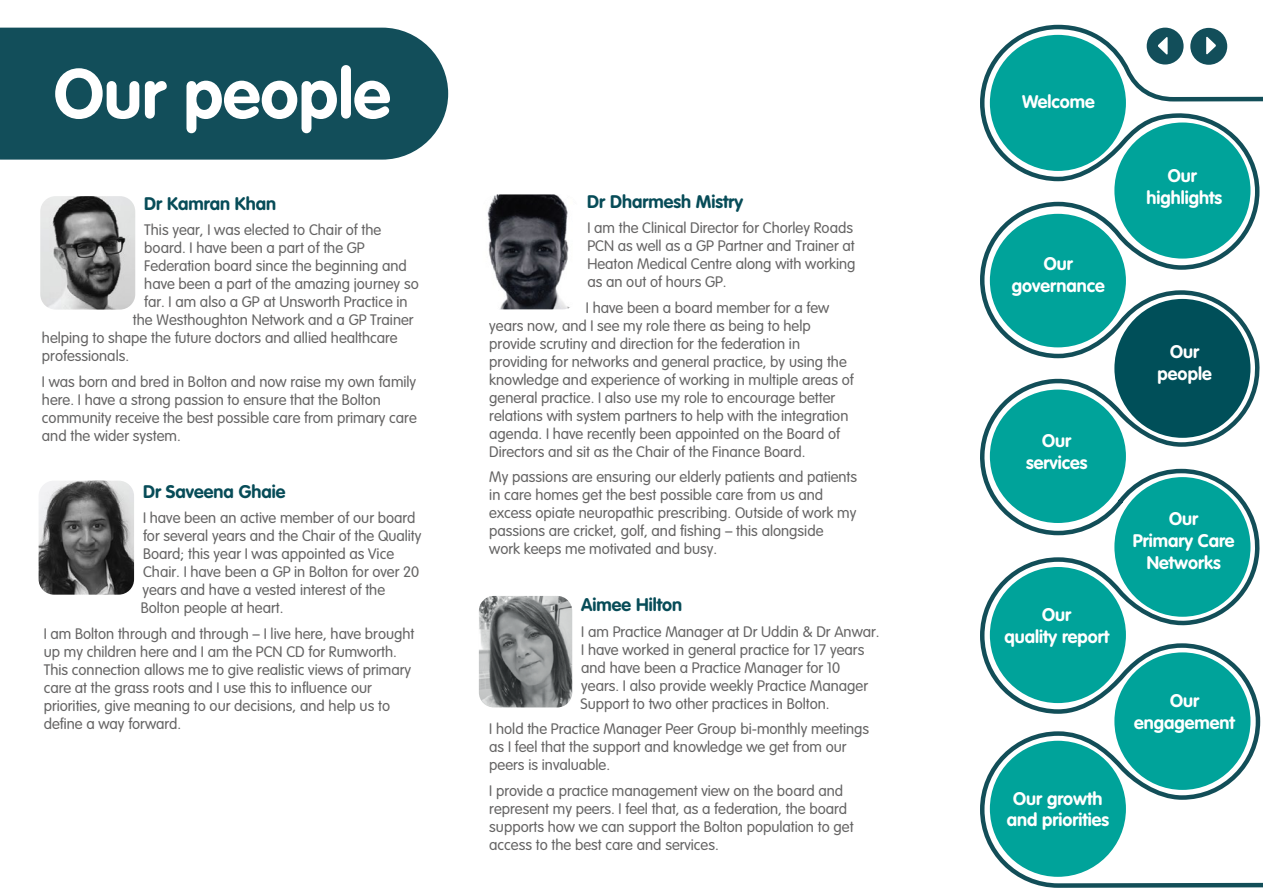
<style>
.page{position:relative;width:1263px;height:893px;background:#fff}
.page>*{position:absolute;margin:0;border:0;box-sizing:border-box;transform-origin:0 0}
.t1{font:700 69px "VAG Rounded LT Pro";color:#fff}
.t2{font:700 18px/21.6px "VAG Rounded LT Pro";color:#fff;text-align:center}
.t3{font:700 18px "VAG Rounded LT Pro";color:#074c58}
.t4{font:300 15px/18px "VAG Rounded LT Pro";color:#656464}
</style>
<div class="page">
<div style="left:0;top:28px;width:448px;height:132px;background:#124e5a"></div>
<img style="left:40px;top:196px;width:95px;height:114px">
<img style="left:39px;top:481px;width:95px;height:114px">
<img style="left:487px;top:194px;width:83px;height:115px">
<img style="left:479px;top:596px;width:93px;height:111px">
<svg style="left:980px;top:24px;width:283px;height:864px"></svg>
<div style="left:990px;top:35px;width:136px;height:136px;background:#00a39a;border-radius:50%"></div>
<div style="left:1114px;top:123px;width:136px;height:136px;background:#00a39a;border-radius:50%"></div>
<div style="left:990px;top:214px;width:136px;height:133px;background:#00a39a;border-radius:50%"></div>
<div style="left:1114px;top:299px;width:136px;height:139px;background:#004f59;border-radius:50%"></div>
<div style="left:990px;top:390px;width:136px;height:133px;background:#00a39a;border-radius:50%"></div>
<div style="left:1114px;top:477px;width:136px;height:140px;background:#00a39a;border-radius:50%"></div>
<div style="left:990px;top:567px;width:136px;height:136px;background:#00a39a;border-radius:50%"></div>
<div style="left:990px;top:741px;width:136px;height:136px;background:#00a39a;border-radius:50%"></div>
<div style="left:1114px;top:652px;width:136px;height:138px;background:#00a39a;border-radius:50%"></div>
<div style="left:1190px;top:28px;width:37px;height:37px;background:#124e5a;border-radius:50%"></div>
<svg style="left:1206px;top:37px;width:10px;height:18px"></svg>
<div style="left:1147px;top:28px;width:36px;height:37px;background:#124e5a;border-radius:50%"></div>
<svg style="left:1158px;top:37px;width:9px;height:18px"></svg>
<h1 class="t1" style="left:54px;top:50px;width:338px">Our people</h1>
<p class="t3" style="left:144px;top:192px;width:133px">Dr Kamran Khan</p>
<p class="t4" style="left:144px;top:221px;width:239px">This year, I was elected to Chair of the</p>
<p class="t4" style="left:144px;top:239px;width:222px">board. I have been a part of the GP</p>
<p class="t4" style="left:144px;top:257px;width:264px">Federation board since the beginning and</p>
<p class="t4" style="left:144px;top:275px;width:276px">have been a part of the amazing journey so</p>
<p class="t4" style="left:144px;top:293px;width:265px">far. I am also a GP at Unsworth Practice in</p>
<p class="t4" style="left:133px;top:311px;width:282px">the Westhoughton Network and a GP Trainer</p>
<p class="t4" style="left:42px;top:329px;width:357px">helping to shape the future doctors and allied healthcare</p>
<p class="t4" style="left:42px;top:347px;width:89px">professionals.</p>
<p class="t4" style="left:42px;top:373px;width:376px">I was born and bred in Bolton and now raise my own family here. I have a strong passion to ensure that the Bolton community receive the best possible care from primary care and the wider system.</p>
<p class="t3" style="left:143px;top:480px;width:144px">Dr Saveena Ghaie</p>
<p class="t4" style="left:141px;top:509px;width:282px">I have been an active member of our board for several years and the Chair of the Quality Board; this year I was appointed as Vice Chair. I have been a GP in Bolton for over 20 years and have a vested interest of the Bolton people at heart.</p>
<p class="t4" style="left:44px;top:625px;width:372px">I am Bolton through and through – I live here, have brought up my children here and I am the PCN CD for Rumworth.<br>This connection allows me to give realistic views of primary care at the grass roots and I use this to influence our priorities, give meaning to our decisions, and help us to define a way forward.</p>
<p class="t3" style="left:587px;top:190px;width:157px">Dr Dharmesh Mistry</p>
<p class="t4" style="left:587px;top:219px;width:270px">I am the Clinical Director for Chorley Roads PCN as well as a GP Partner and Trainer at Heaton Medical Centre along with working as an out of hours GP.</p>
<p class="t4" style="left:489px;top:299px;width:366px;text-indent:97px">I have been a board member for a few years now, and I see my role there as being to help provide scrutiny and direction for the federation in providing for networks and general practice, by using the knowledge and experience of working in multiple areas of general practice. I also use my role to encourage better relations with system partners to help with the integration agenda. I have recently been appointed on the Board of Directors and sit as the Chair of the Finance Board.</p>
<p class="t4" style="left:489px;top:468px;width:369px">My passions are ensuring our elderly patients and patients in care homes get the best possible care from us and excess opiate neuropathic prescribing. Outside of work my passions are cricket, golf, and fishing – this alongside work keeps me motivated and busy.</p>
<p class="t3" style="left:581px;top:593px;width:102px">Aimee Hilton</p>
<p class="t4" style="left:581px;top:623px;width:301px">I am Practice Manager at Dr Uddin &amp; Dr Anwar.<br>I have worked in general practice for 17 years and have been a Practice Manager for 10 years. I also provide weekly Practice Manager Support to two other practices in Bolton.</p>
<p class="t4" style="left:489px;top:720px;width:381px">I hold the Practice Manager Peer Group bi-monthly meetings as I feel that the support and knowledge we get from our peers is invaluable.</p>
<p class="t4" style="left:489px;top:782px;width:366px">I provide a practice management view on the board and represent my peers. I feel that, as a federation, the board supports how we can support the Bolton population to get access to the best care and services.</p>
<p class="t2" style="left:1022px;top:91px;width:74px">Welcome</p>
<p class="t2" style="left:1012px;top:253px;width:94px">Our governance</p>
<p class="t2" style="left:1026px;top:430px;width:63px">Our services</p>
<p class="t2" style="left:1004px;top:604px;width:106px">Our<br>quality report</p>
<p class="t2" style="left:1007px;top:788px;width:104px">Our growth and priorities</p>
<p class="t2" style="left:1146px;top:165px;width:77px">Our highlights</p>
<p class="t2" style="left:1158px;top:341px;width:55px">Our people</p>
<p class="t2" style="left:1133px;top:509px;width:103px">Our<br>Primary Care<br>Networks</p>
<p class="t2" style="left:1134px;top:690px;width:102px">Our engagement</p>
</div>
